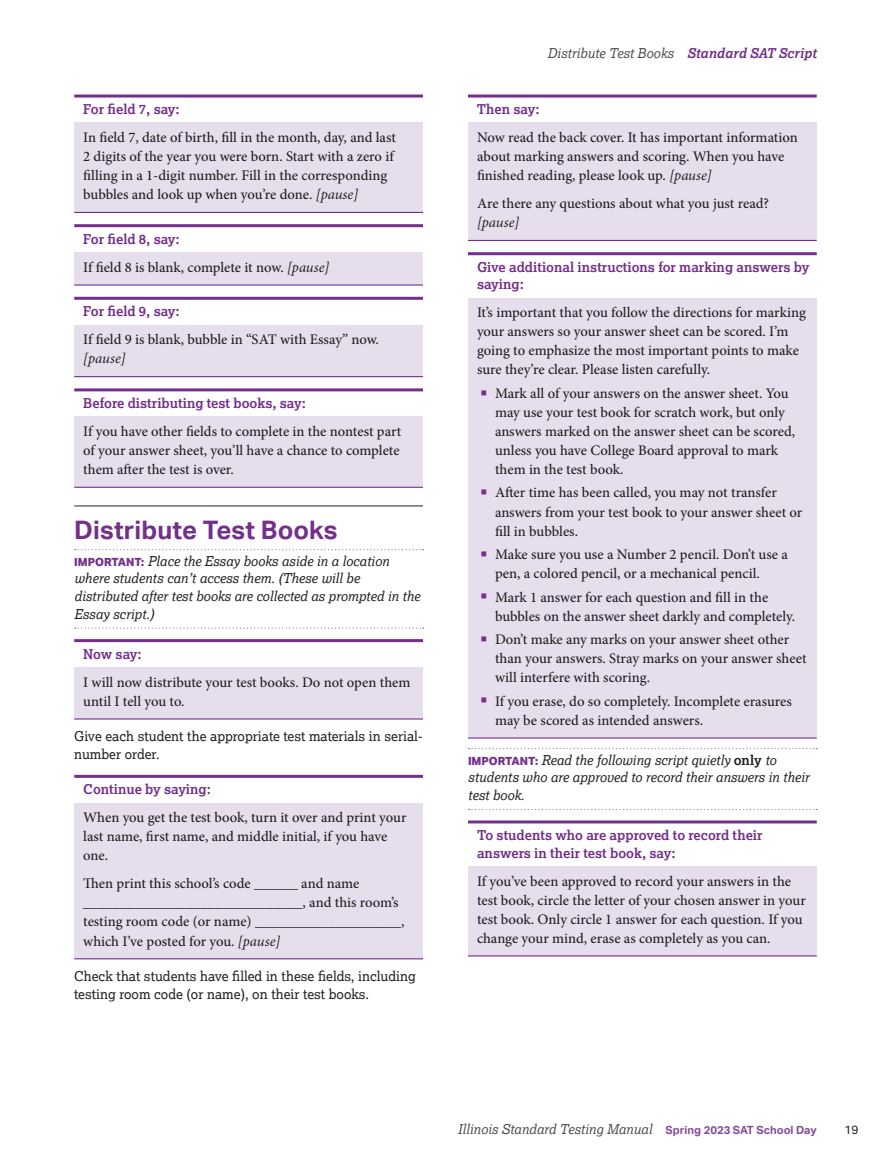
<style>
.page{position:relative;width:891px;height:1175px;background:#fff}
.page>*{position:absolute;margin:0;border:0;box-sizing:border-box;transform-origin:0 0}
.t1{font:700 25.5px "Aktiv Grotesk";letter-spacing:.005em;color:#742f8b}
.t2{font:500 14.7px/19px "Minion Pro";letter-spacing:-.005em;color:#231f20}
.t3{font:italic 13.5px/17.5px "Lexia";color:#231f20}
.t4{font:700 13.5px/17.5px "Lexia";color:#742f8b}
.t5{font:13.5px/17.5px "Lexia";color:#231f20}
.t6{font:italic 13.5px "Lexia";color:#4d4d4f}
.t7{font:12px "Aktiv Grotesk";color:#231f20}
.s1{font-weight:400;font-style:italic}
.s2{font-family:"Aktiv Grotesk";font-weight:800;font-style:normal;font-size:11.25px;color:#742f8b}
.s3{font-weight:700;color:#742f8b}
.s4{color:#742f8b}
.s5{font-weight:700;font-style:normal}
.s6{font-family:"Aktiv Grotesk";font-weight:700;font-style:normal;font-size:11.25px;color:#834c97}
</style>
<div class="page">
<div style="left:74px;top:122px;width:349px;height:90px;background:#e6deed"></div>
<div style="left:74px;top:416px;width:349px;height:71px;background:#e6deed"></div>
<div style="left:74px;top:802px;width:349px;height:71px;background:#e6deed"></div>
<div style="left:74px;top:868px;width:349px;height:90px;background:#e6deed"></div>
<div style="left:468px;top:122px;width:349px;height:71px;background:#e6deed"></div>
<div style="left:468px;top:298px;width:349px;height:89px;background:#e6deed"></div>
<div style="left:468px;top:378px;width:349px;height:109px;background:#e6deed"></div>
<div style="left:468px;top:478px;width:349px;height:70px;background:#e6deed"></div>
<div style="left:468px;top:624px;width:349px;height:71px;background:#e6deed"></div>
<div style="left:468px;top:866px;width:349px;height:89px;background:#e6deed"></div>
<hr style="left:468px;top:955px;width:349px;height:1px;background:#742f8b">
<hr style="left:468px;top:820px;width:349px;height:3px;background:#742f8b">
<svg style="left:469px;top:809px;width:348px;height:1px"></svg>
<svg style="left:469px;top:748px;width:348px;height:1px"></svg>
<div style="left:468px;top:539px;width:349px;height:52px;background:#e6deed"></div>
<div style="left:468px;top:582px;width:349px;height:51px;background:#e6deed"></div>
<hr style="left:468px;top:252px;width:349px;height:3px;background:#742f8b">
<div style="left:468px;top:188px;width:349px;height:52px;background:#e6deed"></div>
<hr style="left:468px;top:240px;width:349px;height:1px;background:#742f8b">
<svg style="left:468px;top:94px;width:349px;height:4px"></svg>
<hr style="left:74px;top:958px;width:349px;height:1px;background:#742f8b">
<hr style="left:74px;top:775px;width:349px;height:3px;background:#742f8b">
<div style="left:74px;top:667px;width:349px;height:51px;background:#e6deed"></div>
<hr style="left:74px;top:718px;width:349px;height:1px;background:#742f8b">
<hr style="left:74px;top:639px;width:349px;height:3px;background:#742f8b">
<svg style="left:75px;top:627px;width:348px;height:1px"></svg>
<svg style="left:75px;top:549px;width:348px;height:1px"></svg>
<hr style="left:74px;top:505px;width:349px;height:1px;background:#231f20">
<hr style="left:74px;top:487px;width:349px;height:1px;background:#742f8b">
<hr style="left:74px;top:388px;width:349px;height:3px;background:#742f8b">
<div style="left:74px;top:325px;width:349px;height:51px;background:#e6deed"></div>
<hr style="left:74px;top:376px;width:349px;height:1px;background:#742f8b">
<hr style="left:74px;top:297px;width:349px;height:3px;background:#742f8b">
<div style="left:74px;top:252px;width:349px;height:33px;background:#e6deed"></div>
<hr style="left:74px;top:284px;width:349px;height:1px;background:#742f8b">
<hr style="left:74px;top:224px;width:349px;height:3px;background:#742f8b">
<hr style="left:74px;top:212px;width:349px;height:1px;background:#742f8b">
<svg style="left:74px;top:94px;width:349px;height:4px"></svg>
<div style="left:468px;top:686px;width:349px;height:51px;background:#e6deed"></div>
<hr style="left:468px;top:737px;width:349px;height:1px;background:#742f8b">
<p class="t4" style="left:83px;top:100px;width:98px">For field 7, say:</p>
<p class="t2" style="left:83px;top:128px;width:314px">In field 7, date of birth, fill in the month, day, and last 2 digits of the year you were born. Start with a zero if filling in a 1-digit number. Fill in the corresponding bubbles and look up when you’re done. <span class="s1">[pause]</span></p>
<p class="t4" style="left:83px;top:230px;width:98px">For field 8, say:</p>
<p class="t2" style="left:83px;top:257px;width:248px">If field 8 is blank, complete it now. <span class="s1">[pause]</span></p>
<p class="t4" style="left:83px;top:302px;width:98px">For field 9, say:</p>
<p class="t2" style="left:83px;top:330px;width:297px">If field 9 is blank, bubble in “SAT with Essay” now. <span class="s1">[pause]</span></p>
<p class="t4" style="left:83px;top:394px;width:224px">Before distributing test books, say:</p>
<p class="t2" style="left:83px;top:422px;width:320px;text-align:justify">If you have other fields to complete in the nontest part of your answer sheet, you’ll have a chance to complete them after the test is over.</p>
<h3 class="t1" style="left:74px;top:515px;width:265px">Distribute Test Books</h3>
<p class="t3" style="left:74px;top:552px;width:347px"><span class="s2">IMPORTANT:</span> Place the Essay books aside in a location where students can’t access them. (These will be distributed after test books are collected as prompted in the Essay script.)</p>
<p class="t4" style="left:83px;top:644px;width:60px">Now say:</p>
<p class="t2" style="left:83px;top:672px;width:329px">I will now distribute your test books. Do not open them until I tell you to.</p>
<p class="t5" style="left:74px;top:727px;width:350px">Give each student the appropriate test materials in serial&shy;number order.</p>
<p class="t4" style="left:83px;top:780px;width:129px">Continue by saying:</p>
<p class="t2" style="left:83px;top:808px;width:325px">When you get the test book, turn it over and print your last name, first name, and middle initial, if you have one.</p>
<p class="t2" style="left:83px;top:874px;width:323px">Then print this school’s code ______ and name ______________________________, and this room’s testing room code (or name) ____________________, which I’ve posted for you. <span class="s1">[pause]</span></p>
<p class="t5" style="left:74px;top:967px;width:343px">Check that students have filled in these fields, including testing room code (or name), on their test books.</p>
<p class="t6" style="left:547px;top:44px;width:271px">Distribute Test Books <span class="s3">Standard SAT Script</span></p>
<p class="t4" style="left:477px;top:100px;width:64px">Then say:</p>
<p class="t2" style="left:477px;top:128px;width:322px">Now read the back cover. It has important information about marking answers and scoring. When you have finished reading, please look up. <span class="s1">[pause]</span></p>
<p class="t2" style="left:477px;top:194px;width:294px">Are there any questions about what you just read? <span class="s1">[pause]</span></p>
<p class="t4" style="left:477px;top:258px;width:334px">Give additional instructions for marking answers by saying:</p>
<p class="t2" style="left:477px;top:303px;width:330px">It’s important that you follow the directions for marking your answers so your answer sheet can be scored. I’m going to emphasize the most important points to make sure they’re clear. Please listen carefully.</p>
<p class="t2" style="left:495px;top:384px;width:302px;text-indent:-15px"><span class="s4">■</span> Mark all of your answers on the answer sheet. You may use your test book for scratch work, but only answers marked on the answer sheet can be scored, unless you have College Board approval to mark them in the test book.</p>
<p class="t2" style="left:495px;top:483px;width:309px;text-indent:-15px"><span class="s4">■</span> After time has been called, you may not transfer answers from your test book to your answer sheet or fill in bubbles.</p>
<p class="t2" style="left:495px;top:545px;width:294px;text-indent:-15px"><span class="s4">■</span> Make sure you use a Number 2 pencil. Don’t use a pen, a colored pencil, or a mechanical pencil.</p>
<p class="t2" style="left:495px;top:587px;width:302px;text-indent:-15px"><span class="s4">■</span> Mark 1 answer for each question and fill in the bubbles on the answer sheet darkly and completely.</p>
<p class="t2" style="left:495px;top:630px;width:313px;text-indent:-15px"><span class="s4">■</span> Don’t make any marks on your answer sheet other than your answers. Stray marks on your answer sheet will interfere with scoring.</p>
<p class="t2" style="left:495px;top:691px;width:298px;text-indent:-15px"><span class="s4">■</span> If you erase, do so completely. Incomplete erasures may be scored as intended answers.</p>
<p class="t3" style="left:468px;top:750px;width:343px"><span class="s2">IMPORTANT:</span> Read the following script quietly <span class="s5">only</span> to students who are approved to record their answers in their test book.</p>
<p class="t4" style="left:477px;top:826px;width:287px">To students who are approved to record their answers in their test book, say:</p>
<p class="t2" style="left:477px;top:871px;width:330px">If you’ve been approved to record your answers in the test book, circle the letter of your chosen answer in your test book. Only circle 1 answer for each question. If you change your mind, erase as completely as you can.</p>
<p class="t6" style="left:458px;top:1121px;width:360px">Illinois Standard Testing Manual <span class="s6">Spring 2023 SAT School Day</span></p>
<p class="t7" style="left:845px;top:1122px;width:16px">19</p>
</div>
